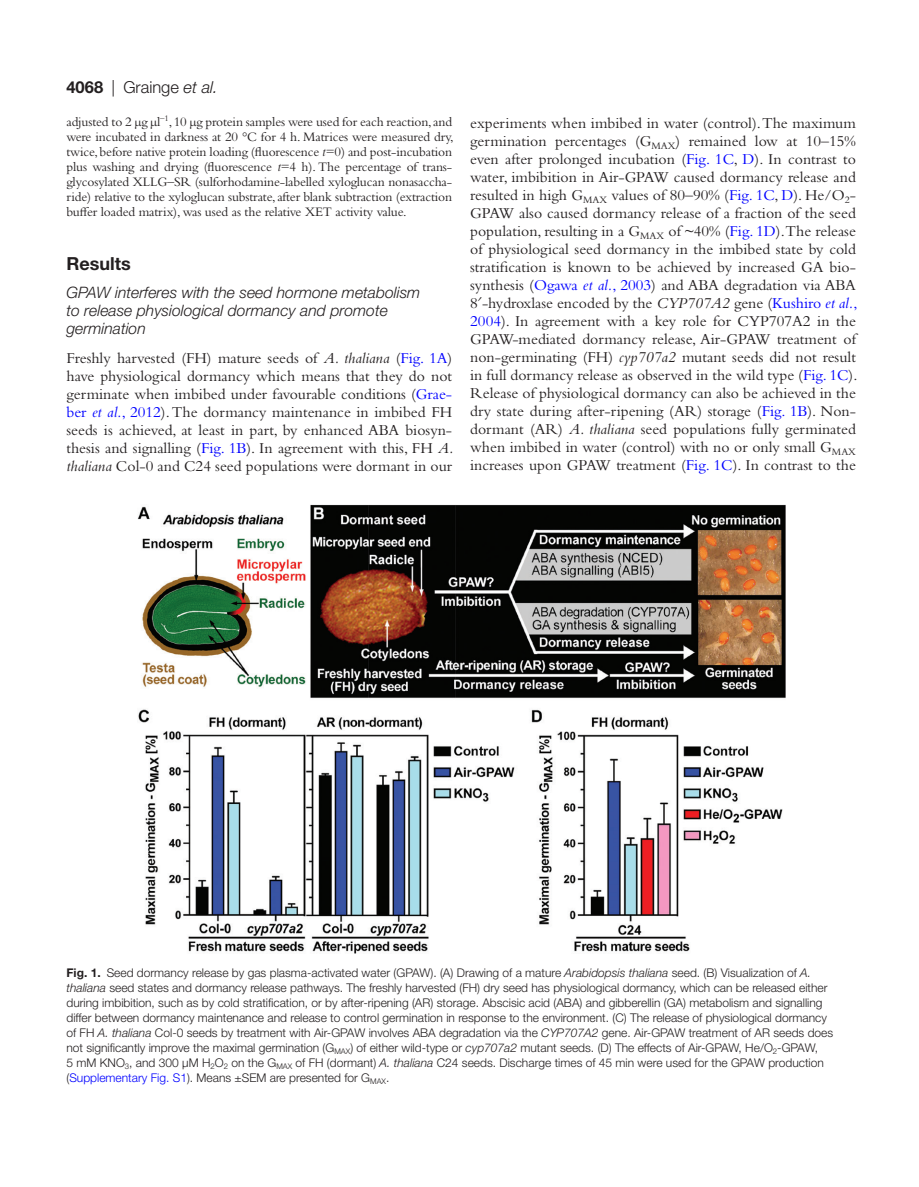
<style>
.page{position:relative;width:919px;height:1187px;background:#fff}
.page>*{position:absolute;margin:0;border:0;box-sizing:border-box;transform-origin:0 0}
.t1{font:700 18px "Helvetica Neue LT Std";color:#231f20}
.t2{font:300 16.5px "Helvetica Neue LT Std";color:#231f20}
.t3{font:15.75px/18px "Bembo Std";color:#231f20;text-align:justify}
.t4{font:italic 300 15.75px/18px "Helvetica Neue LT Std";color:#231f20}
.t5{font:13.5px/15px "Bembo Std";letter-spacing:-.01em;color:#231f20;text-align:justify}
.t6{font:300 12px/15px "Helvetica Neue LT Std";color:#231f20}
.s1{font-weight:700}
.s2{font-style:italic}
.s3{color:#00f}
.s4{font-style:italic;color:#00f}
.s5{font-family:"Gandhari Unicode"}
</style>
<div class="page">
<img style="left:137px;top:504px;width:648px;height:449px">
<p class="t2" style="left:66px;top:77px;width:153px"><span class="s1">4068</span> | Grainge <span class="s2">et al.</span></p>
<p class="t5" style="left:66px;top:114px;width:388px">adjusted to 2 µg µl<sup>–1</sup>, 10 µg protein samples were used for each reaction, and were incubated in darkness at 20 °C for 4 h. Matrices were measured dry, twice, before native protein loading (fluorescence <span class="s2">t</span>=0) and post-incubation plus washing and drying (fluorescence <span class="s2">t</span>=4 h). The percentage of trans&shy;glycosylated XLLG–SR (sulforhodamine-labelled xyloglucan nonasaccha&shy;ride) relative to the xyloglucan substrate, after blank subtraction (extraction buffer loaded matrix), was used as the relative XET activity value.</p>
<p class="t1" style="left:66px;top:253px;width:66px">Results</p>
<p class="t4" style="left:66px;top:283px;width:355px">GPAW interferes with the seed hormone metabolism to release physiological dormancy and promote germination</p>
<p class="t3" style="left:66px;top:348px;width:389px">Freshly harvested (FH) mature seeds of <span class="s2">A. thaliana</span> (<span class="s3">Fig. 1A</span>) have physiological dormancy which means that they do not germinate when imbibed under favourable conditions (<span class="s3">Grae&shy;ber</span> <span class="s4">et al.</span><span class="s3">, 2012</span>). The dormancy maintenance in imbibed FH seeds is achieved, at least in part, by enhanced ABA biosyn&shy;thesis and signalling (<span class="s3">Fig. 1B</span>). In agreement with this, FH <span class="s2">A. thaliana</span> Col-0 and C24 seed populations were dormant in our</p>
<p class="t3" style="left:470px;top:113px;width:389px">experiments when imbibed in water (control). The maximum germination percentages (G<sub>MAX</sub>) remained low at 10–15% even after prolonged incubation (<span class="s3">Fig. 1C</span>, <span class="s3">D</span>). In contrast to water, imbibition in Air-GPAW caused dormancy release and resulted in high G<sub>MAX</sub> values of 80–90% (<span class="s3">Fig. 1C</span>, <span class="s3">D</span>). He/O<sub>2</sub>- GPAW also caused dormancy release of a fraction of the seed population, resulting in a G<sub>MAX</sub> of ~40% (<span class="s3">Fig. 1D</span>).The release of physiological seed dormancy in the imbibed state by cold stratification is known to be achieved by increased GA bio&shy;synthesis (<span class="s3">Ogawa</span> <span class="s4">et al.</span><span class="s3">, 2003</span>) and ABA degradation via ABA 8<span class="s5">ʹ</span>-hydroxlase encoded by the <span class="s2">CYP707A2</span> gene (<span class="s3">Kushiro</span> <span class="s4">et al.</span><span class="s3">, 2004</span>). In agreement with a key role for CYP707A2 in the GPAW-mediated dormancy release, Air-GPAW treatment of non-germinating (FH) <span class="s2">cyp707a2</span> mutant seeds did not result in full dormancy release as observed in the wild type (<span class="s3">Fig. 1C</span>).<br>Release of physiological dormancy can also be achieved in the dry state during after-ripening (AR) storage (<span class="s3">Fig. 1B</span>). Non&shy;dormant (AR) <span class="s2">A. thaliana</span> seed populations fully germinated when imbibed in water (control) with no or only small G<sub>MAX </sub>increases upon GPAW treatment (<span class="s3">Fig. 1C</span>). In contrast to the</p>
<p class="t6" style="left:66px;top:964px;width:768px"><span class="s1">Fig. 1.</span> Seed dormancy release by gas plasma-activated water (GPAW). (A) Drawing of a mature <span class="s2">Arabidopsis thaliana</span> seed. (B) Visualization of <span class="s2">A. thaliana</span> seed states and dormancy release pathways. The freshly harvested (FH) dry seed has physiological dormancy, which can be released either during imbibition, such as by cold stratification, or by after-ripening (AR) storage. Abscisic acid (ABA) and gibberellin (GA) metabolism and signalling differ between dormancy maintenance and release to control germination in response to the environment. (C) The release of physiological dormancy of FH <span class="s2">A. thaliana</span> Col-0 seeds by treatment with Air-GPAW involves ABA degradation via the <span class="s2">CYP707A2</span> gene. Air-GPAW treatment of AR seeds does not significantly improve the maximal germination (G<sub>MAX</sub>) of either wild-type or <span class="s2">cyp707a2</span> mutant seeds. (D) The effects of Air-GPAW, He/O<sub>2</sub>-GPAW,<br>5 mM KNO<sub>3</sub>, and 300 µM H<sub>2</sub>O<sub>2</sub> on the G<sub>MAX</sub> of FH (dormant) <span class="s2">A. thaliana</span> C24 seeds. Discharge times of 45 min were used for the GPAW production (<span class="s3">Supplementary Fig. S1</span>). Means ±SEM are presented for G<sub>MAX</sub>.</p>
</div>
